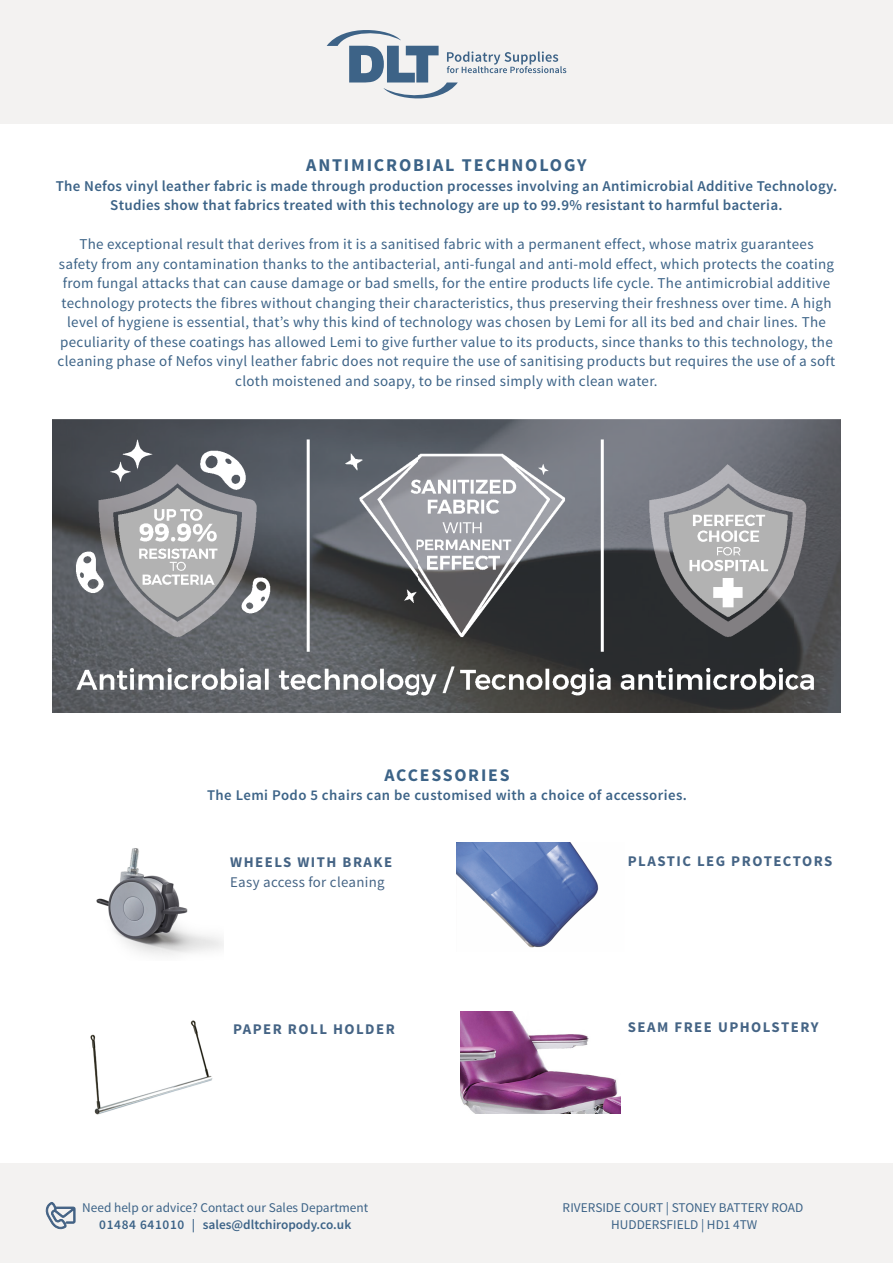
<style>
.page{position:relative;width:893px;height:1263px;background:#fff}
.page>*{position:absolute;margin:0;border:0;box-sizing:border-box;transform-origin:0 0}
.t1{font:700 18px "Source Sans Pro";letter-spacing:.1em;color:#3c6387}
.t2{font:700 17.7px "Source Sans Pro";letter-spacing:.1em;color:#3c6387}
.t3{font:15px/19.5px "Source Sans Pro";letter-spacing:.02em;color:#3c6387;text-align:center}
.t4{font:600 15px/19.5px "Source Sans Pro";letter-spacing:.02em;color:#3c6387;text-align:center}
.t5{font:700 14.85px "Source Sans Pro";letter-spacing:.1em;color:#456485}
.t6{font:600 14.85px "Source Sans Pro";letter-spacing:.03em;color:#3c6387}
.t7{font:14.85px "Source Sans Pro";letter-spacing:.02em;color:#456485}
.t8{font:13.35px/16.2px "Source Sans Pro";color:#3c6387;text-align:center}
.t9{font:600 13.35px "Source Sans Pro";color:#3c6387}
</style>
<div class="page">
<div style="left:0;top:0;width:893px;height:123px;background:#f3f2f1"></div>
<img style="left:52px;top:420px;width:788px;height:292px">
<div style="left:0;top:1163px;width:893px;height:100px;background:#f3f2f1"></div>
<svg style="left:46px;top:1202px;width:29px;height:27px"></svg>
<img style="left:96px;top:848px;width:128px;height:107px">
<img style="left:456px;top:842px;width:143px;height:106px">
<img style="left:90px;top:1020px;width:123px;height:95px">
<img style="left:460px;top:1011px;width:161px;height:103px">
<svg style="left:327px;top:30px;width:239px;height:69px"></svg>
<p class="t1" style="left:306px;top:153px;width:282px">ANTIMICROBIAL TECHNOLOGY</p>
<p class="t4" style="left:56px;top:176px;width:783px">The Nefos vinyl leather fabric is made through production processes involving an Antimicrobial Additive Technology.<br>Studies show that fabrics treated with this technology are up to 99.9% resistant to harmful bacteria.</p>
<p class="t3" style="left:58px;top:235px;width:779px">The exceptional result that derives from it is a sanitised fabric with a permanent effect, whose matrix guarantees<br>safety from any contamination thanks to the antibacterial, anti-fungal and anti-mold effect, which protects the coating from fungal attacks that can cause damage or bad smells, for the entire products life cycle. The antimicrobial additive technology protects the fibres without changing their characteristics, thus preserving their freshness over time. A high level of hygiene is essential, that’s why this kind of technology was chosen by Lemi for all its bed and chair lines. The peculiarity of these coatings has allowed Lemi to give further value to its products, since thanks to this technology, the cleaning phase of Nefos vinyl leather fabric does not require the use of sanitising products but requires the use of a soft cloth moistened and soapy, to be rinsed simply with clean water.</p>
<p class="t2" style="left:384px;top:763px;width:127px">ACCESSORIES</p>
<p class="t6" style="left:207px;top:786px;width:481px">The Lemi Podo 5 chairs can be customised with a choice of accessories.</p>
<p class="t5" style="left:230px;top:853px;width:163px">WHEELS WITH BRAKE</p>
<p class="t7" style="left:230px;top:873px;width:156px">Easy access for cleaning</p>
<p class="t5" style="left:628px;top:851px;width:206px">PLASTIC LEG PROTECTORS</p>
<p class="t5" style="left:233px;top:1019px;width:163px">PAPER ROLL HOLDER</p>
<p class="t5" style="left:628px;top:1018px;width:192px">SEAM FREE UPHOLSTERY</p>
<p class="t8" style="left:82px;top:1200px;width:288px">Need help or advice? Contact our Sales Department</p>
<p class="t9" style="left:99px;top:1216px;width:254px">01484 641010 | sales@dltchiropody.co.uk</p>
<p class="t8" style="left:563px;top:1200px;width:242px">RIVERSIDE COURT | STONEY BATTERY ROAD<br>HUDDERSFIELD | HD1 4TW</p>
</div>
